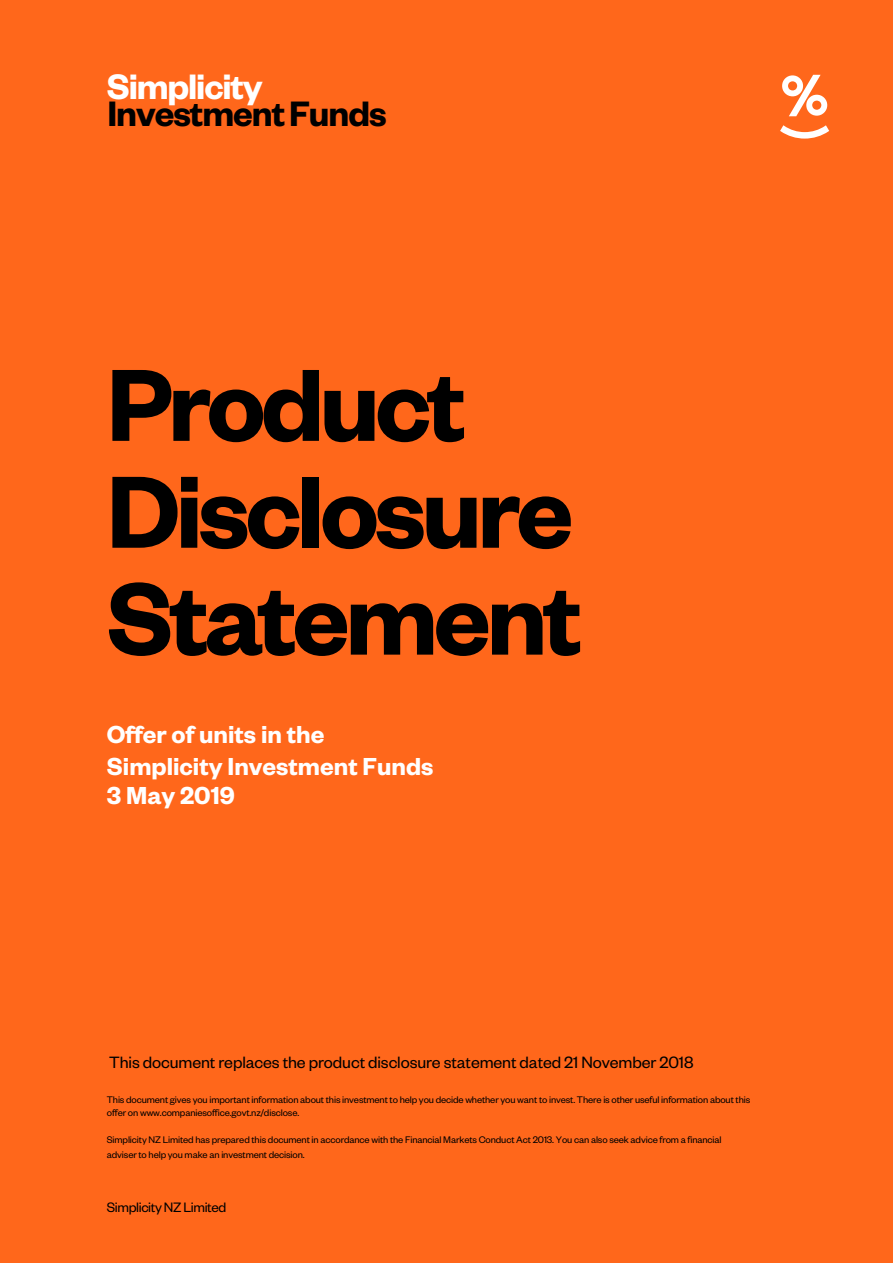
<style>
.page{position:relative;width:893px;height:1263px;background:#ff671b}
.page>*{position:absolute;margin:0;border:0;box-sizing:border-box;transform-origin:0 0}
.t1{font:600 112.5px/106.8px "Founders Grotesk";letter-spacing:-.035em;color:#000}
.t2{font:600 38.85px "Founders Grotesk";letter-spacing:-.025em;color:#000}
.t3{font:600 38.85px "Founders Grotesk";letter-spacing:-.03em;color:#fff}
.t4{font:600 27px/32.4px "Founders Grotesk";color:#fff}
.t5{font:18px "Founders Grotesk";letter-spacing:-.005em;color:#000}
.t6{font:15px "Founders Grotesk";letter-spacing:-.025em;color:#000}
.t7{font:10.5px/12.6px "Founders Grotesk";letter-spacing:-.01em;color:#000}
</style>
<div class="page">
<svg style="left:782px;top:75px;width:45px;height:41px"></svg>
<svg style="left:780px;top:125px;width:49px;height:14px"></svg>
<h2 class="t3" style="left:107px;top:62px;width:157px">Simplicity</h2>
<h2 class="t2" style="left:107px;top:89px;width:281px">Investment Funds</h2>
<h1 class="t1" style="left:107px;top:346px;width:477px">Product<br>Disclosure<br>Statement</h1>
<h3 class="t4" style="left:107px;top:717px;width:328px">Offer of units in the<br>Simplicity Investment Funds</h3>
<h3 class="t4" style="left:107px;top:777px;width:130px">3 May 2019</h3>
<h3 class="t5" style="left:109px;top:1051px;width:586px">This document replaces the product disclosure statement dated 21 November 2018</h3>
<p class="t7" style="left:107px;top:1093px;width:645px">This document gives you important information about this investment to help you decide whether you want to invest. There is other useful information about this offer on www.companiesoffice.govt.nz/disclose.</p>
<p class="t7" style="left:107px;top:1132px;width:616px;line-height:14.7px">Simplicity NZ Limited has prepared this document in accordance with the Financial Markets Conduct Act 2013. You can also seek advice from a financial adviser to help you make an investment decision.</p>
<h3 class="t6" style="left:107px;top:1197px;width:121px">Simplicity NZLimited</h3>
</div>
